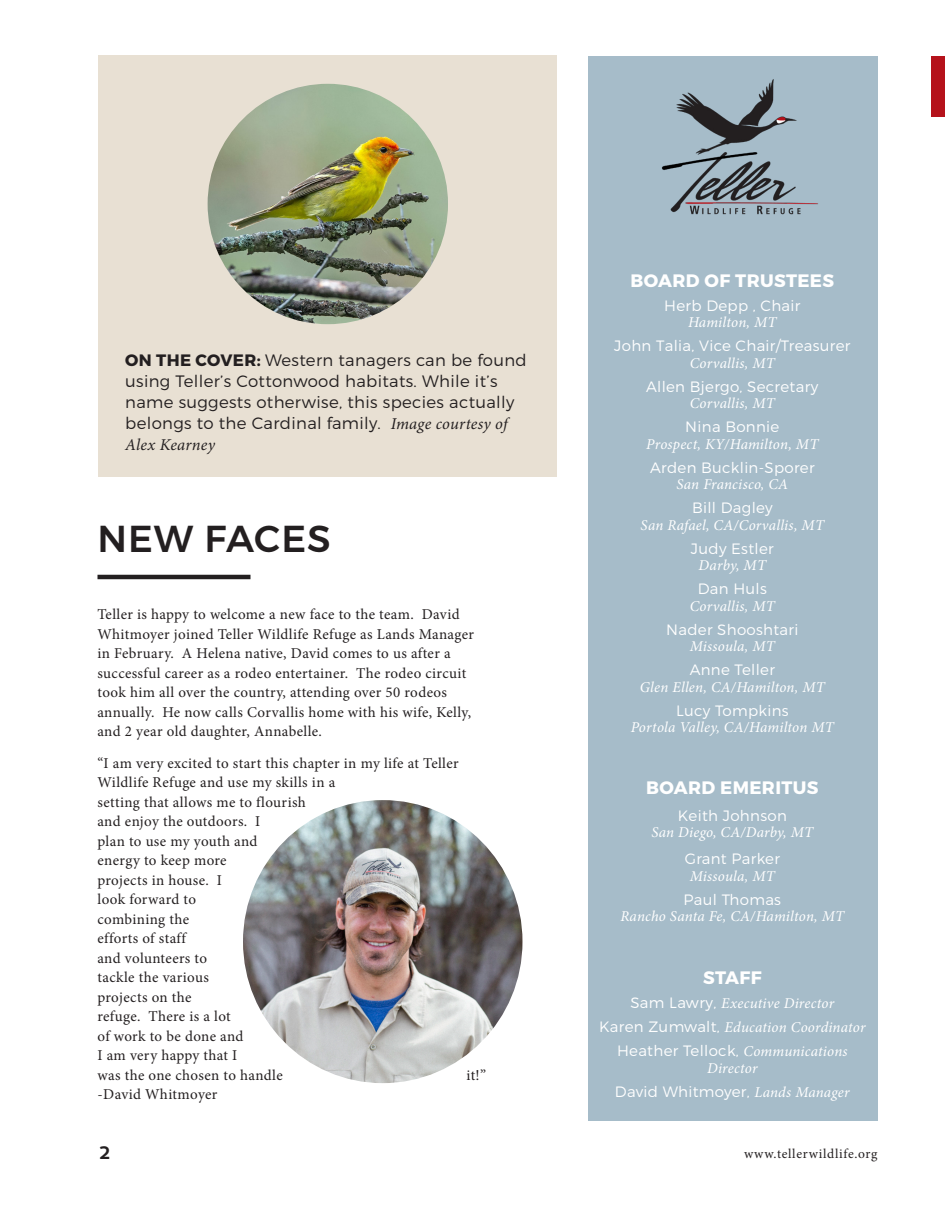
<style>
.page{position:relative;width:945px;height:1215px;background:#fff}
.page>*{position:absolute;margin:0;border:0;box-sizing:border-box;transform-origin:0 0}
.t1{font:500 37.5px "Montserrat";letter-spacing:.025em;color:#231f20}
.t2{font:700 18px "Montserrat";letter-spacing:.02em;color:#fff}
.t3{font:18px "Core Circus";color:#231f20}
.t4{font:300 16.5px/21px "Montserrat";letter-spacing:.02em;color:#231f20}
.t5{font:15px/19.5px "Minion Pro";letter-spacing:.02em;color:#231f20}
.t6{font:italic 15px/16.5px "Minion Pro";letter-spacing:.015em;color:#fff;text-align:center}
.t7{font:300 15px "Montserrat";letter-spacing:.02em;color:#fff}
.t8{font:13.5px "Minion Pro";letter-spacing:.05em;color:#231f20}
.s1{font-weight:700}
.s2{font-family:"Minion Pro";font-weight:400;font-style:italic}
.s3{font-family:"Montserrat";font-weight:300;font-style:normal}
</style>
<div class="page">
<div style="left:932px;top:56px;width:13px;height:61px;background:#b5121b"></div>
<div style="left:588px;top:56px;width:290px;height:1065px;background:#a6bcc9"></div>
<img style="left:661px;top:79px;width:157px;height:136px">
<div style="left:99px;top:55px;width:458px;height:422px;background:#e8e0d3"></div>
<img style="left:208px;top:84px;width:240px;height:240px;border-radius:120px">
<hr style="left:98px;top:575px;width:152px;height:4px;background:#231f20">
<img style="left:243px;top:800px;width:279px;height:283px">
<p class="t4" style="left:125px;top:349px;width:403px"><span class="s1">ON THE COVER:</span> Western tanagers can be found using Teller’s Cottonwood habitats. While it’s name suggests otherwise, this species actually belongs to the Cardinal family. <span class="s2">Image courtesy of Alex Kearney</span></p>
<p class="t1" style="left:98px;top:515px;width:235px">NEW FACES</p>
<p class="t5" style="left:98px;top:605px;width:378px">Teller is happy to welcome a new face to the team. David Whitmoyer joined Teller Wildlife Refuge as Lands Manager in February. A Helena native, David comes to us after a successful career as a rodeo entertainer. The rodeo circuit took him all over the country, attending over 50 rodeos annually. He now calls Corvallis home with his wife, Kelly, and 2 year old daughter, Annabelle.</p>
<p class="t5" style="left:98px;top:753px;width:363px">“I am very excited to start this chapter in my life at Teller<br>Wildlife Refuge and use my skills in a</p>
<p class="t5" style="left:98px;top:792px;width:210px">setting that allows me to flourish</p>
<p class="t5" style="left:98px;top:812px;width:187px">and enjoy the outdoors. I plan to use my youth and energy to keep more<br>projects in house. I<br>look forward to<br>combining the<br>efforts of staff<br>and volunteers to<br>tackle the various<br>projects on the<br>refuge. There is a lot<br>of work to be done and<br>I am very happy that I<br>was the one chosen to handle</p>
<p class="t5" style="left:466px;top:1065px;width:21px">it!”</p>
<p class="t5" style="left:98px;top:1085px;width:121px">-David Whitmoyer</p>
<p class="t2" style="left:631px;top:269px;width:205px">BOARD OF TRUSTEES</p>
<p class="t7" style="left:664px;top:296px;width:138px">Herb Depp , Chair</p>
<p class="t6" style="left:688px;top:314px;width:90px">Hamilton, MT</p>
<p class="t7" style="left:614px;top:337px;width:238px">John Talia, Vice Chair/Treasurer</p>
<p class="t6" style="left:690px;top:355px;width:87px">Corvallis, MT</p>
<p class="t7" style="left:646px;top:377px;width:174px">Allen Bjergo, Secretary</p>
<p class="t6" style="left:690px;top:395px;width:87px">Corvallis, MT</p>
<p class="t7" style="left:685px;top:418px;width:96px">Nina Bonnie</p>
<p class="t6" style="left:646px;top:436px;width:174px">Prospect, KY/Hamilton, MT</p>
<p class="t7" style="left:650px;top:458px;width:166px">Arden Bucklin-Sporer</p>
<p class="t6" style="left:677px;top:476px;width:113px">San Francisco, CA</p>
<p class="t7" style="left:692px;top:499px;width:82px">Bill Dagley</p>
<p class="t6" style="left:641px;top:517px;width:185px">San Rafael, CA/Corvallis, MT</p>
<p class="t7" style="left:691px;top:539px;width:84px">Judy Estler</p>
<p class="t6" style="left:699px;top:557px;width:69px">Darby, MT</p>
<p class="t7" style="left:698px;top:580px;width:71px">Dan Huls</p>
<p class="t6" style="left:690px;top:598px;width:87px">Corvallis, MT</p>
<p class="t7" style="left:666px;top:620px;width:134px">Nader Shooshtari</p>
<p class="t6" style="left:690px;top:638px;width:87px">Missoula, MT</p>
<p class="t7" style="left:690px;top:661px;width:87px">Anne Teller</p>
<p class="t6" style="left:640px;top:679px;width:187px">Glen Ellen, CA/Hamilton, MT</p>
<p class="t7" style="left:676px;top:701px;width:114px">Lucy Tompkins</p>
<p class="t6" style="left:631px;top:719px;width:205px">Portola Valley, CA/Hamilton MT</p>
<p class="t2" style="left:646px;top:776px;width:174px">BOARD EMERITUS</p>
<p class="t7" style="left:678px;top:806px;width:110px">Keith Johnson</p>
<p class="t6" style="left:651px;top:824px;width:163px">San Diego, CA/Darby, MT</p>
<p class="t7" style="left:685px;top:850px;width:97px">Grant Parker</p>
<p class="t6" style="left:690px;top:868px;width:87px">Missoula, MT</p>
<p class="t7" style="left:684px;top:890px;width:99px">Paul Thomas</p>
<p class="t6" style="left:620px;top:908px;width:225px">Rancho Santa Fe, CA/Hamilton, MT</p>
<p class="t2" style="left:703px;top:967px;width:60px">STAFF</p>
<p class="t6" style="left:630px;top:995px;width:205px"><span class="s3">Sam Lawry,</span> Executive Director</p>
<p class="t6" style="left:599px;top:1019px;width:268px"><span class="s3">Karen Zumwalt,</span> Education Coordinator</p>
<p class="t6" style="left:617px;top:1043px;width:232px"><span class="s3">Heather Tellock,</span> Communications<br>Director</p>
<p class="t7" style="left:615px;top:1082px;width:236px">David Whitmoyer, <span class="s2">Lands Manager</span></p>
<p class="t3" style="left:98px;top:1140px;width:16px">2</p>
<p class="t8" style="left:744px;top:1144px;width:135px">www.tellerwildlife.org</p>
</div>
